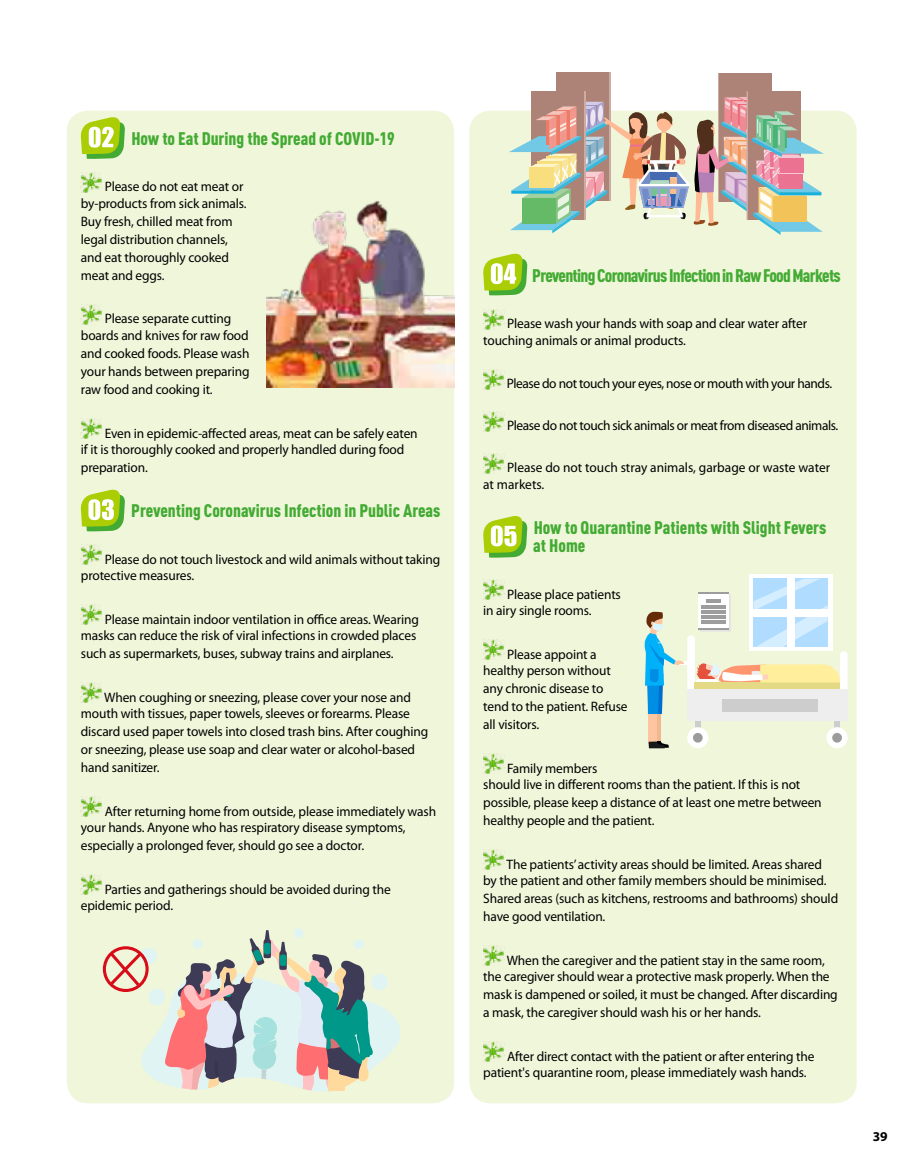
<style>
.page{position:relative;width:915px;height:1170px;background:#fff}
.page>*{position:absolute;margin:0;border:0;box-sizing:border-box;transform-origin:0 0}
.t1{font:900 18px/18px "DIN Cond";color:#43ab33}
.t2{font:900 18px "DIN Cond";letter-spacing:-.04em;color:#43ab33}
.t3{font:13.65px/16.2px "Myriad Pro";letter-spacing:-.01em;color:#000}
.t4{font:13.65px "Myriad Pro";letter-spacing:-.03em;color:#000}
.t5{font:700 13.5px "Myriad Pro";color:#000}
</style>
<div class="page">
<div style="left:67px;top:111px;width:387px;height:992px;background:#f0f6da;border-radius:21px"></div>
<div style="left:469px;top:111px;width:387px;height:992px;background:#f0f6da;border-radius:21px"></div>
<img style="left:483px;top:309px;width:21px;height:20px">
<img style="left:483px;top:369px;width:21px;height:20px">
<img style="left:483px;top:411px;width:21px;height:20px">
<img style="left:483px;top:453px;width:21px;height:20px">
<img style="left:483px;top:579px;width:21px;height:20px">
<img style="left:483px;top:639px;width:21px;height:20px">
<img style="left:483px;top:753px;width:21px;height:20px">
<img style="left:483px;top:849px;width:21px;height:20px">
<img style="left:483px;top:945px;width:21px;height:20px">
<img style="left:483px;top:1041px;width:21px;height:20px">
<svg style="left:483px;top:253px;width:44px;height:43px"></svg>
<svg style="left:483px;top:516px;width:44px;height:42px;background:#b5d762"></svg>
<img style="left:81px;top:172px;width:21px;height:20px">
<img style="left:81px;top:304px;width:21px;height:20px">
<img style="left:81px;top:418px;width:21px;height:20px">
<img style="left:81px;top:544px;width:21px;height:20px">
<img style="left:81px;top:604px;width:21px;height:20px">
<img style="left:81px;top:682px;width:21px;height:20px">
<img style="left:81px;top:796px;width:21px;height:20px">
<img style="left:81px;top:874px;width:21px;height:20px">
<svg style="left:80px;top:117px;width:45px;height:42px"></svg>
<svg style="left:80px;top:489px;width:45px;height:43px"></svg>
<img style="left:266px;top:200px;width:188px;height:188px">
<div style="left:294px;top:928px;width:9px;height:10px;background:#e0f5f3;border-radius:50%"></div>
<div style="left:103px;top:946px;width:45px;height:45px;border:3px solid #d80c18;border-radius:50%"></div>
<svg style="left:107px;top:930px;width:293px;height:161px"></svg>
<div style="left:556px;top:73px;width:53px;height:128px;background:#ad8378"></div>
<div style="left:530px;top:91px;width:53px;height:129px;background:#ad8378"></div>
<div style="left:718px;top:73px;width:53px;height:128px;background:#ad8378"></div>
<div style="left:748px;top:91px;width:53px;height:129px;background:#ad8378"></div>
<svg style="left:508px;top:97px;width:315px;height:138px"></svg>
<div style="left:833px;top:702px;width:6px;height:44px;background:#cdcdcd"></div>
<div style="left:826px;top:727px;width:21px;height:21px;background:#fff;border-radius:50%"></div>
<svg style="left:831px;top:732px;width:10px;height:10px"></svg>
<div style="left:694px;top:702px;width:6px;height:44px;background:#cdcdcd"></div>
<div style="left:687px;top:727px;width:21px;height:21px;background:#fff;border-radius:50%"></div>
<svg style="left:692px;top:732px;width:10px;height:10px"></svg>
<div style="left:839px;top:651px;width:8px;height:68px;background:#fff;border-radius:4px"></div>
<svg style="left:656px;top:714px;width:4px;height:27px"></svg>
<div style="left:648px;top:712px;width:8px;height:32px;background:#fec6a0"></div>
<svg style="left:648px;top:741px;width:21px;height:7px"></svg>
<div style="left:687px;top:689px;width:160px;height:31px;background:#eee"></div>
<div style="left:748px;top:574px;width:83px;height:77px;background:#fff"></div>
<svg style="left:644px;top:578px;width:195px;height:136px"></svg>
<h1 class="t1" style="left:131px;top:129px;width:265px">How to Eat During the Spread of COVID-19</h1>
<p class="t3" style="left:81px;top:179px;width:167px;text-align:right">Please do not eat meat or by-products from sick animals.</p>
<p class="t3" style="left:81px;top:212px;width:153px;line-height:18px">Buy fresh, chilled meat from legal distribution channels, and eat thoroughly cooked meat and eggs.</p>
<p class="t3" style="left:81px;top:311px;width:169px;text-align:center">Please separate cutting<br>boards and knives for raw food</p>
<p class="t3" style="left:81px;top:344px;width:170px;line-height:18px;text-align:justify">and cooked foods. Please wash your hands between preparing raw food and cooking it.</p>
<p class="t3" style="left:81px;top:425px;width:338px;text-indent:24px">Even in epidemic-affected areas, meat can be safely eaten if it is thoroughly cooked and properly handled during food</p>
<p class="t3" style="left:81px;top:459px;width:69px">preparation.</p>
<h1 class="t1" style="left:131px;top:501px;width:311px">Preventing Coronavirus Infection in Public Areas</h1>
<p class="t3" style="left:81px;top:551px;width:361px;text-indent:24px">Please do not touch livestock and wild animals without taking protective measures.</p>
<p class="t3" style="left:81px;top:611px;width:339px;text-align:right">Please maintain indoor ventilation in office areas. Wearing masks can reduce the risk of viral infections in crowded places</p>
<p class="t3" style="left:81px;top:645px;width:314px">such as supermarkets, buses, subway trains and airplanes.</p>
<p class="t3" style="left:81px;top:689px;width:331px;text-align:right">When coughing or sneezing, please cover your nose and mouth with tissues, paper towels, sleeves or forearms. Please</p>
<p class="t3" style="left:81px;top:722px;width:349px;line-height:18px">discard used paper towels into closed trash bins. After coughing or sneezing, please use soap and clear water or alcohol-based hand sanitizer.</p>
<p class="t3" style="left:81px;top:803px;width:357px;text-indent:24px">After returning home from outside, please immediately wash your hands. Anyone who has respiratory disease symptoms,</p>
<p class="t3" style="left:81px;top:837px;width:285px">especially a prolonged fever, should go see a doctor.</p>
<p class="t3" style="left:81px;top:881px;width:311px;text-indent:24px">Parties and gatherings should be avoided during the epidemic period.</p>
<h1 class="t2" style="left:532px;top:264px;width:310px">Preventing Coronavirus Infection in Raw Food Markets</h1>
<p class="t3" style="left:483px;top:316px;width:325px;text-indent:24px">Please wash your hands with soap and clear water after touching animals or animal products.</p>
<p class="t4" style="left:506px;top:376px;width:327px">Please do not touch your eyes, nose or mouth with your hands.</p>
<p class="t4" style="left:507px;top:418px;width:332px">Please do not touch sick animals or meat from diseased animals.</p>
<p class="t3" style="left:483px;top:460px;width:348px;text-indent:24px">Please do not touch stray animals, garbage or waste water at markets.</p>
<h1 class="t1" style="left:533px;top:518px;width:294px">How to Quarantine Patients with Slight Fevers at Home</h1>
<p class="t3" style="left:483px;top:586px;width:139px;text-indent:24px">Please place patients in airy single rooms.</p>
<p class="t3" style="left:483px;top:646px;width:129px;text-indent:24px">Please appoint a healthy person without</p>
<p class="t3" style="left:483px;top:679px;width:146px;line-height:18px">any chronic disease to tend to the patient. Refuse all visitors.</p>
<p class="t3" style="left:483px;top:760px;width:318px;text-indent:24px">Family members<br>should live in different rooms than the patient. If this is not</p>
<p class="t3" style="left:483px;top:793px;width:340px;line-height:18px">possible, please keep a distance of at least one metre between healthy people and the patient.</p>
<p class="t3" style="left:483px;top:856px;width:345px;text-indent:23px">The patients’ activity areas should be limited. Areas shared by the patient and other family members should be minimised.</p>
<p class="t3" style="left:483px;top:889px;width:356px;line-height:18px">Shared areas (such as kitchens, restrooms and bathrooms) should have good ventilation.</p>
<p class="t3" style="left:483px;top:952px;width:348px;text-indent:23px">When the caregiver and the patient stay in the same room, the caregiver should wear a protective mask properly. When the</p>
<p class="t3" style="left:483px;top:985px;width:356px;line-height:18px">mask is dampened or soiled, it must be changed. After discarding a mask, the caregiver should wash his or her hands.</p>
<p class="t3" style="left:483px;top:1048px;width:333px;text-indent:24px">After direct contact with the patient or after entering the patient's quarantine room, please immediately wash hands.</p>
<p class="t5" style="left:872px;top:1128px;width:16px">39</p>
</div>
